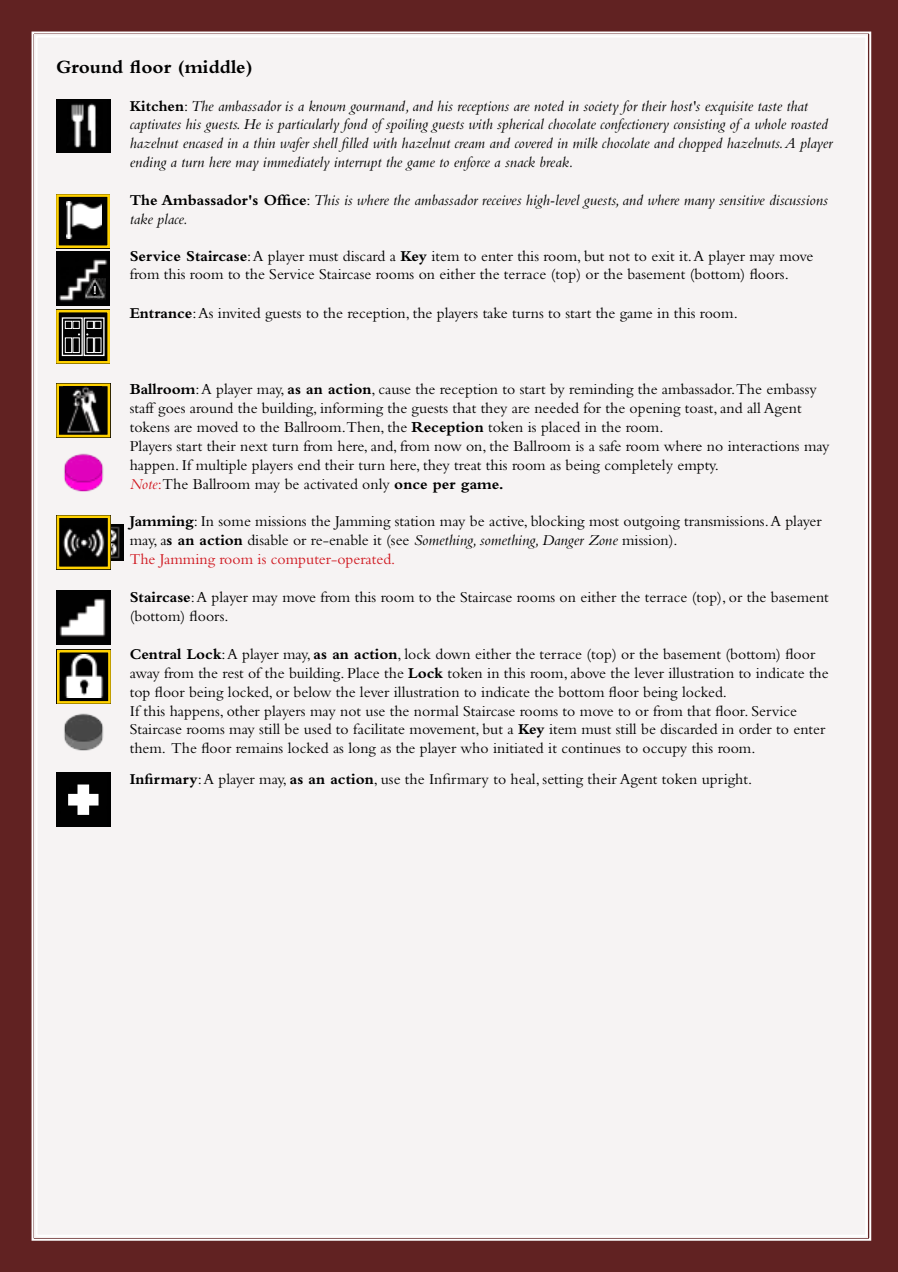
<style>
.page{position:relative;width:898px;height:1272px;background:#fff}
.page>*{position:absolute;margin:0;border:0;box-sizing:border-box;transform-origin:0 0}
.t1{font:700 19.5px "Bembo";color:#000}
.t2{font:15.75px/18.9px "Bembo";color:#000}
.t3{font:italic 15.75px/18.8px "Bembo";color:#000}
.t4{font:700 11.4px "Frutiger";color:#fff}
.s1{font-weight:700;font-style:normal}
.s2{font-style:normal}
.s3{font-weight:700}
.s4{font-style:italic;color:#d01820}
.s5{color:#d01820}
.s6{font-style:italic}
</style>
<div class="page">
<div style="left:0;top:0;width:897px;height:1271px;background:#612222"></div>
<div style="left:31px;top:31px;width:840px;height:1210px;background:#f6f3f3"></div>
<img style="left:56px;top:99px;width:54px;height:54px">
<img style="left:67px;top:102px;width:35px;height:48px">
<img style="left:60px;top:314px;width:46px;height:45px">
<div style="left:56px;top:310px;width:54px;height:53px;border:3px solid #ffd100"></div>
<div style="left:62px;top:317px;width:21px;height:39px;border:1px solid #fff"></div>
<div style="left:65px;top:321px;width:7px;height:8px;border:1px solid #fff"></div>
<div style="left:72px;top:321px;width:8px;height:8px;border:1px solid #fff"></div>
<div style="left:65px;top:337px;width:7px;height:16px;border:1px solid #fff"></div>
<div style="left:72px;top:337px;width:8px;height:16px;border:1px solid #fff"></div>
<div style="left:83px;top:317px;width:21px;height:39px;border:1px solid #fff"></div>
<div style="left:94px;top:321px;width:7px;height:8px;border:1px solid #fff"></div>
<div style="left:87px;top:321px;width:7px;height:8px;border:1px solid #fff"></div>
<div style="left:94px;top:337px;width:7px;height:16px;border:1px solid #fff"></div>
<div style="left:87px;top:337px;width:7px;height:16px;border:1px solid #fff"></div>
<img style="left:60px;top:198px;width:46px;height:46px">
<div style="left:56px;top:194px;width:54px;height:54px;border:3px solid #ffd100"></div>
<img style="left:66px;top:202px;width:36px;height:36px">
<img style="left:56px;top:252px;width:54px;height:53px">
<img style="left:85px;top:278px;width:21px;height:21px">
<svg style="left:90px;top:282px;width:9px;height:14px"></svg>
<img style="left:60px;top:387px;width:46px;height:46px">
<div style="left:56px;top:383px;width:54px;height:54px;border:3px solid #ffd100"></div>
<img style="left:64px;top:387px;width:38px;height:47px">
<img style="left:110px;top:524px;width:13px;height:37px">
<img style="left:61px;top:519px;width:45px;height:46px">
<div style="left:57px;top:515px;width:53px;height:54px;border:3px solid #ffd100"></div>
<img style="left:60px;top:525px;width:46px;height:34px">
<div style="left:56px;top:772px;width:54px;height:54px;background:#010101"></div>
<div style="left:77px;top:784px;width:12px;height:30px;background:#fff"></div>
<div style="left:68px;top:793px;width:30px;height:12px;background:#fff"></div>
<img style="left:57px;top:590px;width:54px;height:54px">
<img style="left:59px;top:594px;width:47px;height:46px">
<img style="left:64px;top:712px;width:40px;height:40px">
<img style="left:64px;top:453px;width:40px;height:39px">
<img style="left:61px;top:654px;width:46px;height:45px">
<div style="left:57px;top:650px;width:54px;height:53px;border:3px solid #ffd100"></div>
<img style="left:62px;top:655px;width:43px;height:42px">
<p class="t1" style="left:56px;top:56px;width:198px">Ground floor (middle)</p>
<p class="t3" style="left:130px;top:96px;width:704px"><span class="s1">Kitchen</span><span class="s2">:</span> The ambassador is a known gourmand, and his receptions are noted in society for their host's exquisite taste that captivates his guests. He is particularly fond of spoiling guests with spherical chocolate confectionery consisting of a whole roasted hazelnut encased in a thin wafer shell filled with hazelnut cream and covered in milk chocolate and chopped hazelnuts. A player ending a turn here may immediately interrupt the game to enforce a snack break.</p>
<p class="t3" style="left:130px;top:190px;width:699px"><span class="s1">The Ambassador's Office</span><span class="s2">:</span> This is where the ambassador receives high-level guests, and where many sensitive discussions take place.</p>
<p class="t2" style="left:130px;top:246px;width:684px"><span class="s3">Service Staircase</span>: A player must discard a <span class="s3">Key</span> item to enter this room, but not to exit it. A player may move from this room to the Service Staircase rooms on either the terrace (top) or the basement (bottom) floors.</p>
<p class="t2" style="left:130px;top:304px;width:609px"><span class="s3">Entrance</span>: As invited guests to the reception, the players take turns to start the game in this room.</p>
<p class="t4" style="left:93px;top:283px;width:6px">!</p>
<p class="t2" style="left:130px;top:379px;width:701px"><span class="s3">Ballroom</span>: A player may, <span class="s3">as an action</span>, cause the reception to start by reminding the ambassador.The embassy staff goes around the building, informing the guests that they are needed for the opening toast, and all Agent tokens are moved to the Ballroom.Then, the <span class="s3">Reception</span> token is placed in the room.<br>Players start their next turn from here, and, from now on, the Ballroom is a safe room where no interactions may happen. If multiple players end their turn here, they treat this room as being completely empty.<br><span class="s4">Note</span><span class="s5">:</span>The Ballroom may be activated only <span class="s3">once per game.</span></p>
<p class="t2" style="left:130px;top:512px;width:693px"><span class="s3">Jamming</span>: In some missions the Jamming station may be active, blocking most outgoing transmissions. A player may, a<span class="s3">s an action</span> disable or re-enable it (see <span class="s6">Something, something, Danger Zone</span> mission).<br><span class="s5">The Jamming room is computer-operated.</span></p>
<p class="t2" style="left:130px;top:587px;width:700px"><span class="s3">Staircase</span>: A player may move from this room to the Staircase rooms on either the terrace (top), or the basement (bottom) floors.</p>
<p class="t2" style="left:130px;top:644px;width:700px"><span class="s3">Central Lock</span>: A player may, <span class="s3">as an action</span>, lock down either the terrace (top) or the basement (bottom) floor away from the rest of the building. Place the <span class="s3">Lock</span> token in this room, above the lever illustration to indicate the top floor being locked, or below the lever illustration to indicate the bottom floor being locked.<br>If this happens, other players may not use the normal Staircase rooms to move to or from that floor. Service Staircase rooms may still be used to facilitate movement, but a <span class="s3">Key</span> item must still be discarded in order to enter them. The floor remains locked as long as the player who initiated it continues to occupy this room.</p>
<p class="t2" style="left:130px;top:769px;width:623px"><span class="s3">Infirmary</span>: A player may, <span class="s3">as an action</span>, use the Infirmary to heal, setting their Agent token upright.</p>
</div>
